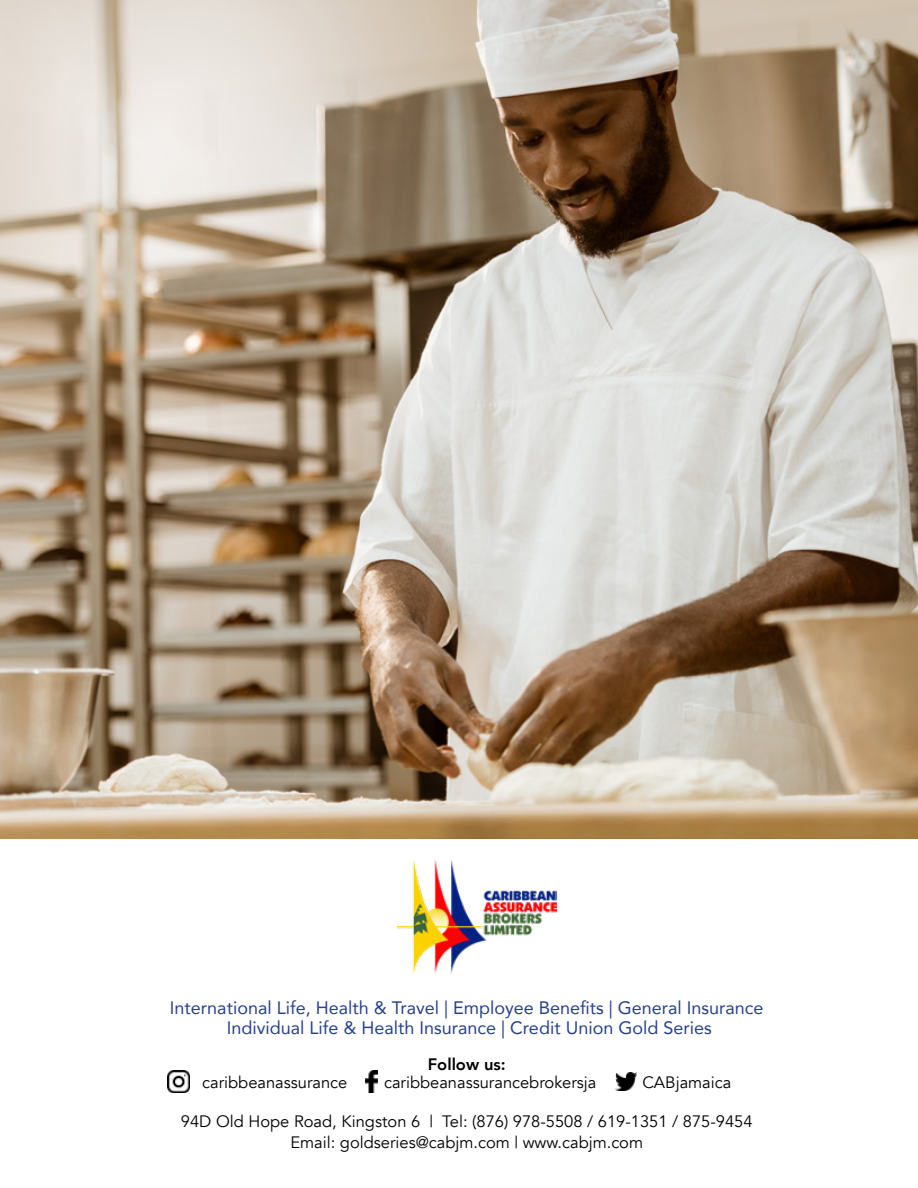
<style>
.page{position:relative;width:918px;height:1188px;background:#fff}
.page>*{position:absolute;margin:0;border:0;box-sizing:border-box;transform-origin:0 0}
.t1{font:18px/19.8px "Avenir";color:#25408f;text-align:center}
.t2{font:16.5px/21px "Avenir";color:#000;text-align:center}
.t3{font:800 16.5px "Avenir";color:#000}
</style>
<div class="page">
<img style="left:1px;top:0;width:917px;height:839px">
<img style="left:397px;top:860px;width:160px;height:114px">
<img style="left:615px;top:1072px;width:22px;height:18px">
<img style="left:366px;top:1071px;width:11px;height:22px">
<img style="left:168px;top:1071px;width:22px;height:22px">
<p class="t1" style="left:170px;top:997px;width:595px">International Life, Health &amp; Travel | Employee Benefits | General Insurance<br>Individual Life &amp; Health Insurance | Credit Union Gold Series</p>
<p class="t3" style="left:428px;top:1051px;width:79px">Follow us:</p>
<p class="t2" style="left:202px;top:1072px;width:147px">caribbeanassurance</p>
<p class="t2" style="left:384px;top:1072px;width:214px">caribbeanassurancebrokersja</p>
<p class="t2" style="left:642px;top:1072px;width:90px">CABjamaica</p>
<p class="t2" style="left:181px;top:1111px;width:573px">94D Old Hope Road, Kingston 6 | Tel: (876) 978-5508 / 619-1351 / 875-9454<br>Email: goldseries@cabjm.com | www.cabjm.com</p>
</div>
